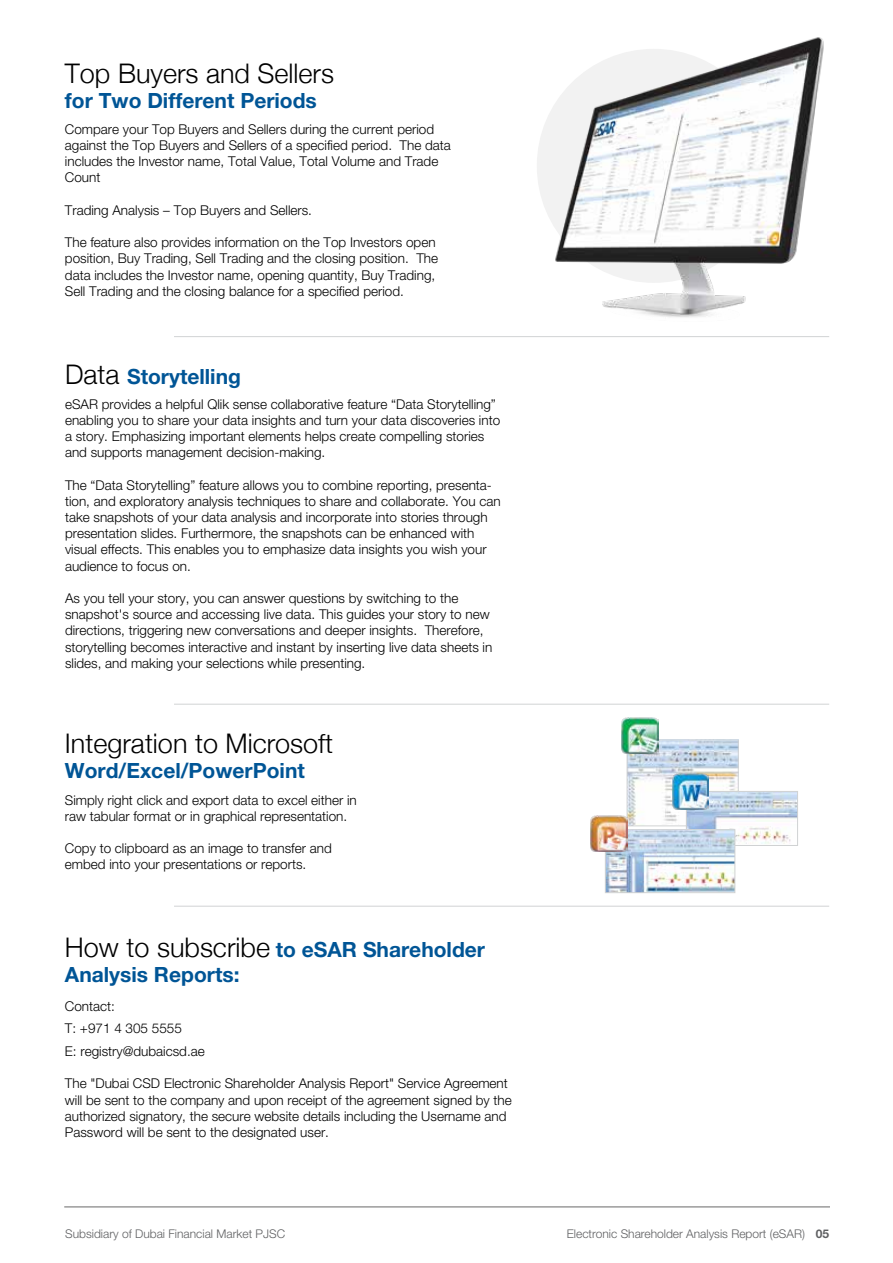
<style>
.page{position:relative;width:893px;height:1263px;background:#fff}
.page>*{position:absolute;margin:0;border:0;box-sizing:border-box;transform-origin:0 0}
.t1{font:300 27px "Helvetica Neue";color:#000}
.t2{font:700 21px/25.2px "Helvetica Neue LT";color:#005596}
.t3{font:300 13.5px/16.2px "Helvetica Neue LT";color:#000}
.t4{font:300 12px "Helvetica Neue LT";color:#5f6062}
.s1{font-family:"Helvetica Neue";font-weight:300;font-size:27px;color:#000}
.s2{font-weight:700}
</style>
<div class="page">
<hr style="left:174px;top:906px;width:655px;height:1px;background:#d1d3d4">
<hr style="left:174px;top:704px;width:655px;height:1px;background:#d1d3d4">
<hr style="left:174px;top:336px;width:655px;height:1px;background:#d1d3d4">
<img style="left:629px;top:741px;width:108px;height:83px">
<div style="left:627px;top:739px;width:112px;height:87px;border:1px solid #d0d2d3"></div>
<img style="left:688px;top:793px;width:108px;height:51px">
<div style="left:686px;top:791px;width:112px;height:55px;border:1px solid #d0d2d3"></div>
<img style="left:607px;top:831px;width:126px;height:60px">
<div style="left:605px;top:829px;width:130px;height:64px;border:1px solid #d0d2d3"></div>
<img style="left:622px;top:717px;width:36px;height:36px">
<img style="left:673px;top:773px;width:36px;height:36px">
<img style="left:591px;top:816px;width:36px;height:36px">
<img style="left:551px;top:37px;width:273px;height:281px">
<hr style="left:64px;top:1206px;width:765px;height:1px;background:#9b9b9b">
<h1 class="t1" style="left:65px;top:52px;width:271px">Top Buyers and Sellers</h1>
<h2 class="t2" style="left:65px;top:88px;width:253px">for Two Different Periods</h2>
<p class="t3" style="left:65px;top:121px;width:387px">Compare your Top Buyers and Sellers during the current period against the Top Buyers and Sellers of a specified period. The data includes the Investor name, Total Value, Total Volume and Trade Count</p>
<p class="t3" style="left:65px;top:202px;width:249px">Trading Analysis – Top Buyers and Sellers.</p>
<p class="t3" style="left:65px;top:234px;width:375px">The feature also provides information on the Top Investors open position, Buy Trading, Sell Trading and the closing position. The data includes the Investor name, opening quantity, Buy Trading, Sell Trading and the closing balance for a specified period.</p>
<h2 class="t2" style="left:65px;top:363px;width:177px"><span class="s1">Data</span> Storytelling</h2>
<p class="t3" style="left:65px;top:395px;width:437px">eSAR provides a helpful Qlik sense collaborative feature “Data Storytelling” enabling you to share your data insights and turn your data discoveries into a story. Emphasizing important elements helps create compelling stories and supports management decision-making.</p>
<p class="t3" style="left:65px;top:476px;width:437px">The “Data Storytelling” feature allows you to combine reporting, presenta&shy;tion, and exploratory analysis techniques to share and collaborate. You can take snapshots of your data analysis and incorporate into stories through presentation slides. Furthermore, the snapshots can be enhanced with visual effects. This enables you to emphasize data insights you wish your audience to focus on.</p>
<p class="t3" style="left:65px;top:590px;width:429px">As you tell your story, you can answer questions by switching to the snapshot's source and accessing live data. This guides your story to new directions, triggering new conversations and deeper insights. Therefore, storytelling becomes interactive and instant by inserting live data sheets in slides, and making your selections while presenting.</p>
<h1 class="t1" style="left:65px;top:721px;width:270px">Integration to Microsoft</h1>
<h2 class="t2" style="left:65px;top:757px;width:241px">Word/Excel/PowerPoint</h2>
<p class="t3" style="left:65px;top:791px;width:293px">Simply right click and export data to excel either in raw tabular format or in graphical representation.</p>
<p class="t3" style="left:65px;top:840px;width:268px">Copy to clipboard as an image to transfer and embed into your presentations or reports.</p>
<h2 class="t2" style="left:65px;top:936px;width:422px"><span class="s1">How to subscribe</span> to eSAR Shareholder<br>Analysis Reports:</h2>
<p class="t3" style="left:65px;top:994px;width:141px;line-height:22.5px">Contact:<br>T: +971 4 305 5555<br>E: registry@dubaicsd.ae</p>
<p class="t3" style="left:65px;top:1075px;width:448px">The "Dubai CSD Electronic Shareholder Analysis Report" Service Agreement will be sent to the company and upon receipt of the agreement signed by the authorized signatory, the secure website details including the Username and Password will be sent to the designated user.</p>
<p class="t4" style="left:65px;top:1226px;width:222px">Subsidiary of Dubai Financial Market PJSC</p>
<p class="t4" style="left:567px;top:1226px;width:264px">Electronic Shareholder Analysis Report (eSAR) <span class="s2">05</span></p>
</div>
